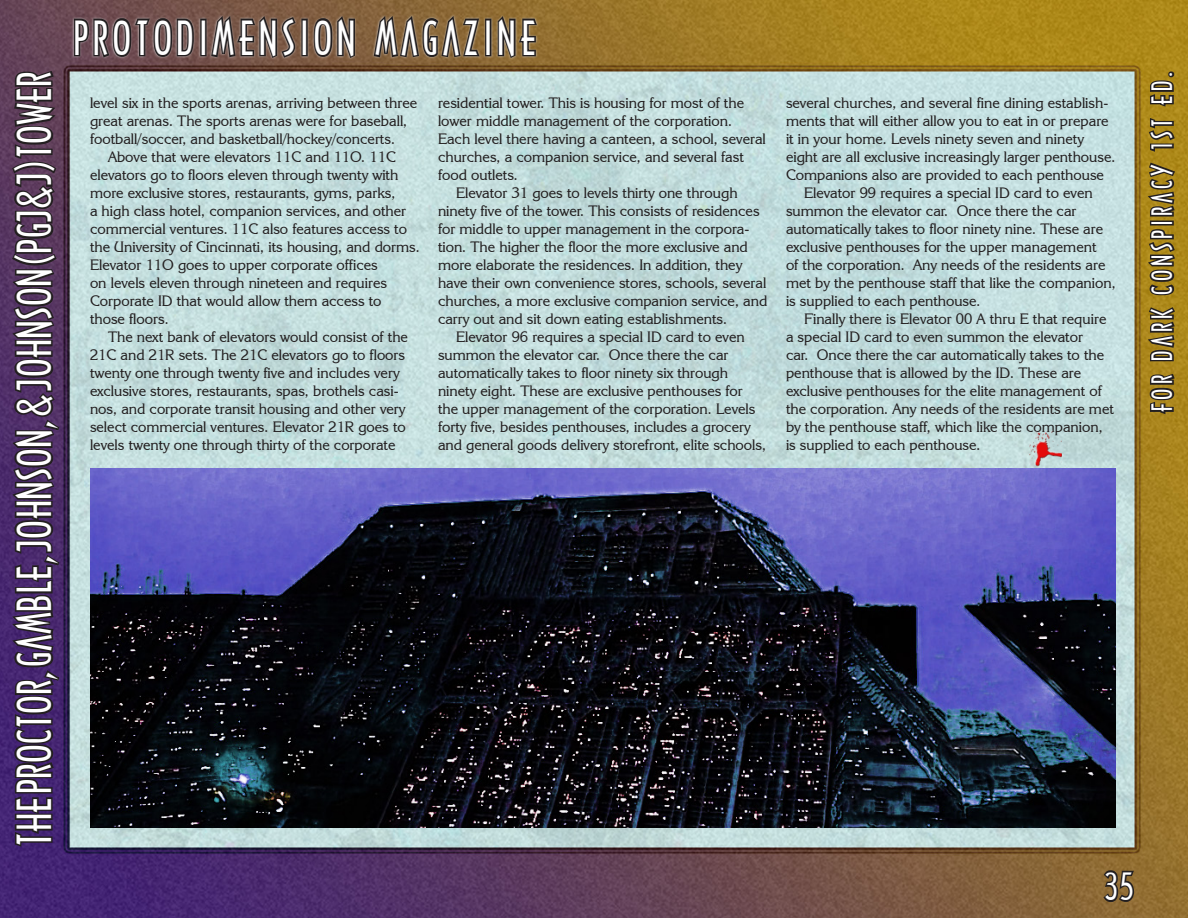
<style>
.page{position:relative;width:1188px;height:918px;background:#fff}
.page>*{position:absolute;margin:0;border:0;box-sizing:border-box;transform-origin:0 0}
.t1{font:45px "Arcitectura";letter-spacing:.01em;color:#fff}
.t2{font:45px "Arcitectura";letter-spacing:.1em;color:#fff}
.t3{font:36px "Arcitectura";color:#fff}
.t4{font:27px "Arcitectura";letter-spacing:.15em;color:#fff}
.Basic_Column_Text{font:15px/18px "Korinna IT Cby BT";color:#231f20}
</style>
<div class="page">
<img style="left:0;top:0;width:1188px;height:918px">
<img style="left:90px;top:468px;width:1026px;height:360px">
<img style="left:1029px;top:430px;width:32px;height:38px">
<svg style="left:1102px;top:868px;width:34px;height:36px"></svg>
<svg style="left:2px;top:69px;width:73px;height:780px;background:#473556"></svg>
<svg style="left:1148px;top:372px;width:29px;height:44px"></svg>
<svg style="left:1139px;top:305px;width:38px;height:58px;background:#735b1c"></svg>
<svg style="left:1139px;top:227px;width:46px;height:70px;background:#80661b"></svg>
<div style="left:1150px;top:221px;width:24px;height:5px;border:3px solid #231f20"></div>
<svg style="left:1139px;top:161px;width:38px;height:57px;background:#7a611b"></svg>
<svg style="left:1147px;top:116px;width:30px;height:38px"></svg>
<svg style="left:1148px;top:70px;width:29px;height:39px"></svg>
<div style="left:71px;top:14px;width:469px;height:46px;background:#e6e7e9;opacity:.7"></div>
<svg style="left:72px;top:16px;width:123px;height:43px;background:#534244"></svg>
<div style="left:200px;top:19px;width:7px;height:37px;border:3px solid #231f20"></div>
<svg style="left:209px;top:10px;width:89px;height:63px;background:#614b42"></svg>
<div style="left:301px;top:19px;width:7px;height:37px;border:3px solid #231f20"></div>
<svg style="left:312px;top:12px;width:45px;height:51px;background:#5e4b3d"></svg>
<svg style="left:372px;top:10px;width:110px;height:63px;background:#6b543a"></svg>
<div style="left:485px;top:19px;width:6px;height:37px;border:3px solid #231f20"></div>
<svg style="left:496px;top:12px;width:43px;height:51px;background:#695436"></svg>
<h1 class="t2" style="left:74px;top:17px;width:464px">PROTODIMENSION MAGAZINE</h1>
<h1 class="t1" style="left:13px;top:846px;width:774px;rotate:-90deg">The Proctor, Gamble, Johnson, &amp; Johnson (PGJ&amp;J) Tower</h1>
<h3 class="t4" style="left:1149px;top:412px;width:342px;rotate:-90deg">For Dark Conspiracy 1st Ed.</h3>
<p class="Basic_Column_Text" style="left:438px;top:94px;width:329px">residential tower. This is housing for most of the lower middle management of the corporation.<br>Each level there having a canteen, a school, several churches, a companion service, and several fast food outlets.</p>
<p class="Basic_Column_Text" style="left:438px;top:184px;width:331px;text-indent:18px">Elevator 31 goes to levels thirty one through ninety five of the tower. This consists of residences for middle to upper management in the corpora&shy;tion. The higher the floor the more exclusive and more elaborate the residences. In addition, they have their own convenience stores, schools, several churches, a more exclusive companion service, and carry out and sit down eating establishments.</p>
<p class="Basic_Column_Text" style="left:438px;top:328px;width:330px;text-indent:18px">Elevator 96 requires a special ID card to even summon the elevator car. Once there the car automatically takes to floor ninety six through ninety eight. These are exclusive penthouses for the upper management of the corporation. Levels forty five, besides penthouses, includes a grocery and general goods delivery storefront, elite schools,</p>
<p class="Basic_Column_Text" style="left:786px;top:94px;width:331px">several churches, and several fine dining establish&shy;ments that will either allow you to eat in or prepare it in your home. Levels ninety seven and ninety eight are all exclusive increasingly larger penthouse.<br>Companions also are provided to each penthouse</p>
<p class="Basic_Column_Text" style="left:786px;top:184px;width:331px;text-indent:18px">Elevator 99 requires a special ID card to even summon the elevator car. Once there the car automatically takes to floor ninety nine. These are exclusive penthouses for the upper management<br>of the corporation. Any needs of the residents are met by the penthouse staff that like the companion, is supplied to each penthouse.</p>
<p class="Basic_Column_Text" style="left:786px;top:310px;width:329px;text-indent:18px">Finally there is Elevator 00 A thru E that require a special ID card to even summon the elevator<br>car. Once there the car automatically takes to the penthouse that is allowed by the ID. These are exclusive penthouses for the elite management of the corporation. Any needs of the residents are met by the penthouse staff, which like the companion, is supplied to each penthouse.</p>
<p class="Basic_Column_Text" style="left:90px;top:94px;width:329px">level six in the sports arenas, arriving between three great arenas. The sports arenas were for baseball, football/soccer, and basketball/hockey/concerts.</p>
<p class="Basic_Column_Text" style="left:90px;top:148px;width:331px;text-indent:18px">Above that were elevators 11C and 11O. 11C elevators go to floors eleven through twenty with more exclusive stores, restaurants, gyms, parks,<br>a high class hotel, companion services, and other commercial ventures. 11C also features access to the University of Cincinnati, its housing, and dorms.<br>Elevator 11O goes to upper corporate offices<br>on levels eleven through nineteen and requires Corporate ID that would allow them access to those floors.</p>
<p class="Basic_Column_Text" style="left:90px;top:328px;width:320px;text-indent:18px">The next bank of elevators would consist of the 21C and 21R sets. The 21C elevators go to floors twenty one through twenty five and includes very exclusive stores, restaurants, spas, brothels casi&shy;nos, and corporate transit housing and other very select commercial ventures. Elevator 21R goes to levels twenty one through thirty of the corporate</p>
<h2 class="t3" style="left:1104px;top:870px;width:31px">35</h2>
</div>
